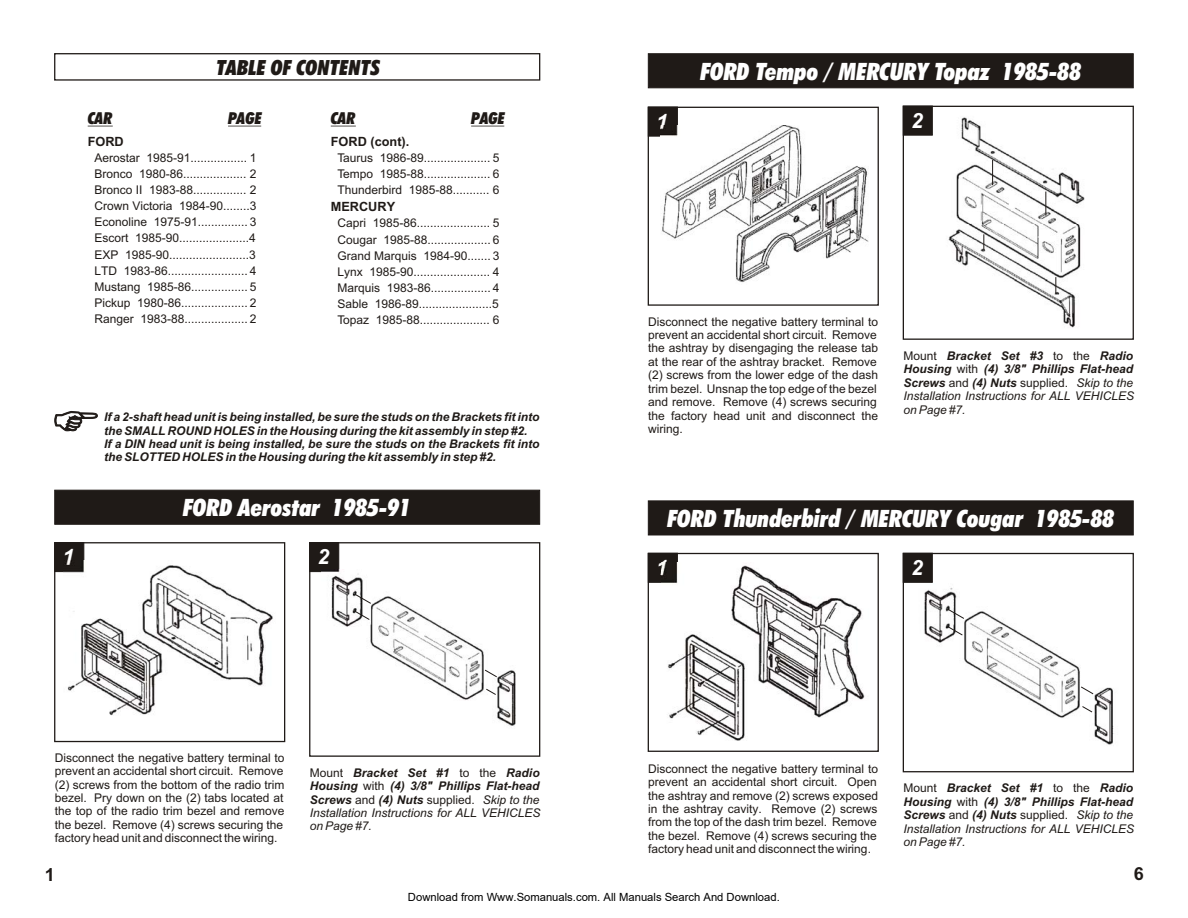
<style>
.page{position:relative;width:1188px;height:918px;background:#fff}
.page>*{position:absolute;margin:0;border:0;box-sizing:border-box;transform-origin:0 0}
.t1{font:24px "Futura X Blk Cn It BT";color:#fff}
.t2{font:21px "Futura X Blk Cn It BT";color:#1f1a17}
.t3{font:italic 700 21px "Arial";color:#fff}
.t4{font:700 18px "Arial";color:#1f1a17}
.t5{font:16.5px "Futura X Blk Cn It BT";color:#1f1a17}
.t6{font:700 12.75px "Arial";color:#1f1a17}
.t7{font:12px/13.4px "Arial";color:#1f1a17;text-align:justify}
.t8{font:italic 700 12px/13.4px "Arial";color:#1f1a17;text-align:justify}
.t9{font:11.25px "Arial";color:#000}
.s1{font-weight:400;font-style:normal}
.s2{font-weight:400}
</style>
<div class="page">
<div style="left:54px;top:53px;width:486px;height:28px;border:1px solid #1f1a17"></div>
<div style="left:55px;top:542px;width:29px;height:30px;background:#1f1a17;border:1px solid #1f1a17"></div>
<div style="left:55px;top:490px;width:485px;height:34px;background:#1f1a17;border:1px solid #1f1a17"></div>
<div style="left:54px;top:542px;width:231px;height:200px;border:1px solid #1f1a17"></div>
<div style="left:309px;top:542px;width:30px;height:30px;background:#1f1a17;border:1px solid #1f1a17"></div>
<div style="left:309px;top:542px;width:231px;height:215px;border:1px solid #1f1a17"></div>
<img style="left:63px;top:560px;width:210px;height:156px">
<img style="left:497px;top:670px;width:19px;height:56px">
<img style="left:321px;top:570px;width:42px;height:57px">
<img style="left:370px;top:596px;width:114px;height:104px">
<svg style="left:354px;top:593px;width:18px;height:11px"></svg>
<svg style="left:353px;top:610px;width:17px;height:11px"></svg>
<svg style="left:484px;top:669px;width:14px;height:9px"></svg>
<svg style="left:486px;top:688px;width:10px;height:7px"></svg>
<div style="left:648px;top:107px;width:30px;height:29px;background:#1f1a17;border:1px solid #1f1a17"></div>
<div style="left:648px;top:54px;width:485px;height:34px;background:#1f1a17;border:1px solid #1f1a17"></div>
<div style="left:648px;top:107px;width:231px;height:199px;border:1px solid #1f1a17"></div>
<div style="left:903px;top:106px;width:30px;height:29px;background:#1f1a17;border:1px solid #1f1a17"></div>
<div style="left:903px;top:106px;width:231px;height:234px;border:1px solid #1f1a17"></div>
<img style="left:661px;top:126px;width:208px;height:156px">
<img style="left:956px;top:211px;width:122px;height:13px">
<img style="left:956px;top:117px;width:129px;height:94px">
<img style="left:948px;top:224px;width:133px;height:104px">
<svg style="left:992px;top:160px;width:1px;height:25px"></svg>
<svg style="left:1045px;top:192px;width:1px;height:24px"></svg>
<svg style="left:983px;top:234px;width:1px;height:16px"></svg>
<svg style="left:1055px;top:277px;width:1px;height:17px"></svg>
<div style="left:648px;top:553px;width:30px;height:29px;background:#1f1a17;border:1px solid #1f1a17"></div>
<div style="left:648px;top:501px;width:485px;height:34px;background:#1f1a17"></div>
<div style="left:648px;top:553px;width:231px;height:199px;border:1px solid #1f1a17"></div>
<div style="left:903px;top:553px;width:30px;height:29px;background:#1f1a17;border:1px solid #1f1a17"></div>
<div style="left:903px;top:553px;width:231px;height:219px;border:1px solid #1f1a17"></div>
<img style="left:662px;top:562px;width:203px;height:179px">
<img style="left:1094px;top:687px;width:20px;height:58px">
<img style="left:924px;top:588px;width:33px;height:55px">
<img style="left:964px;top:611px;width:116px;height:107px">
<svg style="left:946px;top:608px;width:19px;height:11px"></svg>
<svg style="left:946px;top:625px;width:17px;height:11px"></svg>
<svg style="left:1081px;top:686px;width:13px;height:9px"></svg>
<svg style="left:1082px;top:706px;width:11px;height:7px"></svg>
<svg style="left:88px;top:126px;width:25px;height:1px"></svg>
<hr style="left:228px;top:126px;width:33px;height:1px;background:#1f1a17">
<svg style="left:331px;top:126px;width:25px;height:1px"></svg>
<hr style="left:471px;top:126px;width:33px;height:1px;background:#1f1a17">
<svg style="left:54px;top:411px;width:44px;height:20px"></svg>
<h2 class="t2" style="left:216px;top:59px;width:165px">TABLE OF CONTENTS</h2>
<h3 class="t5" style="left:88px;top:112px;width:26px">CAR</h3>
<h3 class="t5" style="left:228px;top:112px;width:35px">PAGE</h3>
<p class="t6" style="left:88px;top:137px;width:38px">FORD</p>
<p class="t7" style="left:94px;top:151px;width:164px;line-height:16px">Aerostar 1985-91................. 1<br>Bronco 1980-86................... 2<br>Bronco II 1983-88................ 2<br>Crown Victoria 1984-90........3<br>Econoline 1975-91............... 3<br>Escort 1985-90.....................4<br>EXP 1985-90........................3<br>LTD 1983-86........................ 4<br>Mustang 1985-86................. 5<br>Pickup 1980-86.................... 2<br>Ranger 1983-88................... 2</p>
<h3 class="t5" style="left:331px;top:112px;width:26px">CAR</h3>
<h3 class="t5" style="left:471px;top:112px;width:35px">PAGE</h3>
<p class="t6" style="left:331px;top:137px;width:80px">FORD (cont).</p>
<p class="t7" style="left:337px;top:151px;width:163px;line-height:16px">Taurus 1986-89.................... 5<br>Tempo 1985-88.................... 6<br>Thunderbird 1985-88........... 6</p>
<p class="t6" style="left:331px;top:202px;width:66px">MERCURY</p>
<p class="t7" style="left:337px;top:216px;width:163px;line-height:16px">Capri 1985-86...................... 5<br>Cougar 1985-88................... 6<br>Grand Marquis 1984-90....... 3<br>Lynx 1985-90....................... 4<br>Marquis 1983-86.................. 4<br>Sable 1986-89......................5<br>Topaz 1985-88..................... 6</p>
<h2 class="t3" style="left:62px;top:549px;width:13px">1</h2>
<p class="t8" style="left:104px;top:411px;width:437px;text-align:left">If a 2-shaft head unit is being installed, be sure the studs on the Brackets fit into the SMALL ROUND HOLES in the Housing during the kit assembly in step #2.<br>If a DIN head unit is being installed, be sure the studs on the Brackets fit into the SLOTTED HOLES in the Housing during the kit assembly in step #2.</p>
<h1 class="t1" style="left:183px;top:498px;width:229px">FORD Aerostar 1985-91</h1>
<h2 class="t3" style="left:317px;top:549px;width:13px">2</h2>
<p class="t7" style="left:55px;top:752px;width:231px">Disconnect the negative battery terminal to prevent an accidental short circuit. Remove (2) screws from the bottom of the radio trim bezel. Pry down on the (2) tabs located at the top of the radio trim bezel and remove the bezel. Remove (4) screws securing the factory head unit and disconnect the wiring.</p>
<h3 class="t4" style="left:45px;top:867px;width:12px">1</h3>
<p class="t8" style="left:310px;top:767px;width:232px"><span class="s1">Mount</span> Bracket Set #1 <span class="s1">to the</span> Radio Housing <span class="s1">with</span> (4) 3/8" Phillips Flat-head Screws <span class="s1">and</span> (4) Nuts <span class="s1">supplied.</span> <span class="s2">Skip to the Installation Instructions for ALL VEHICLES on Page #7.</span></p>
<h2 class="t3" style="left:656px;top:114px;width:13px">1</h2>
<h1 class="t1" style="left:700px;top:62px;width:382px">FORD Tempo / MERCURY Topaz 1985-88</h1>
<h2 class="t3" style="left:911px;top:113px;width:13px">2</h2>
<p class="t7" style="left:648px;top:316px;width:231px;text-align:left">Disconnect the negative battery terminal to prevent an accidental short circuit. Remove the ashtray by disengaging the release tab at the rear of the ashtray bracket. Remove (2) screws from the lower edge of the dash trim bezel. Unsnap the top edge of the bezel and remove. Remove (4) screws securing the factory head unit and disconnect the wiring.</p>
<p class="t8" style="left:903px;top:350px;width:232px"><span class="s1">Mount</span> Bracket Set #3 <span class="s1">to the</span> Radio Housing <span class="s1">with</span> (4) 3/8" Phillips Flat-head Screws <span class="s1">and</span> (4) Nuts <span class="s1">supplied.</span> <span class="s2">Skip to the Installation Instructions for ALL VEHICLES on Page #7.</span></p>
<h1 class="t1" style="left:668px;top:509px;width:448px">FORD Thunderbird / MERCURY Cougar 1985-88</h1>
<h2 class="t3" style="left:911px;top:560px;width:13px">2</h2>
<h2 class="t3" style="left:656px;top:560px;width:13px">1</h2>
<p class="t7" style="left:648px;top:763px;width:231px">Disconnect the negative battery terminal to prevent an accidental short circuit. Open the ashtray and remove (2) screws exposed in the ashtray cavity. Remove (2) screws from the top of the dash trim bezel. Remove the bezel. Remove (4) screws securing the factory head unit and disconnect the wiring.</p>
<p class="t8" style="left:903px;top:783px;width:232px"><span class="s1">Mount</span> Bracket Set #1 <span class="s1">to the</span> Radio Housing <span class="s1">with</span> (4) 3/8" Phillips Flat-head Screws <span class="s1">and</span> (4) Nuts <span class="s1">supplied.</span> <span class="s2">Skip to the Installation Instructions for ALL VEHICLES on Page #7.</span></p>
<h3 class="t4" style="left:1134px;top:867px;width:12px">6</h3>
<p class="t9" style="left:408px;top:890px;width:373px">Download from Www.Somanuals.com. All Manuals Search And Download.</p>
</div>
